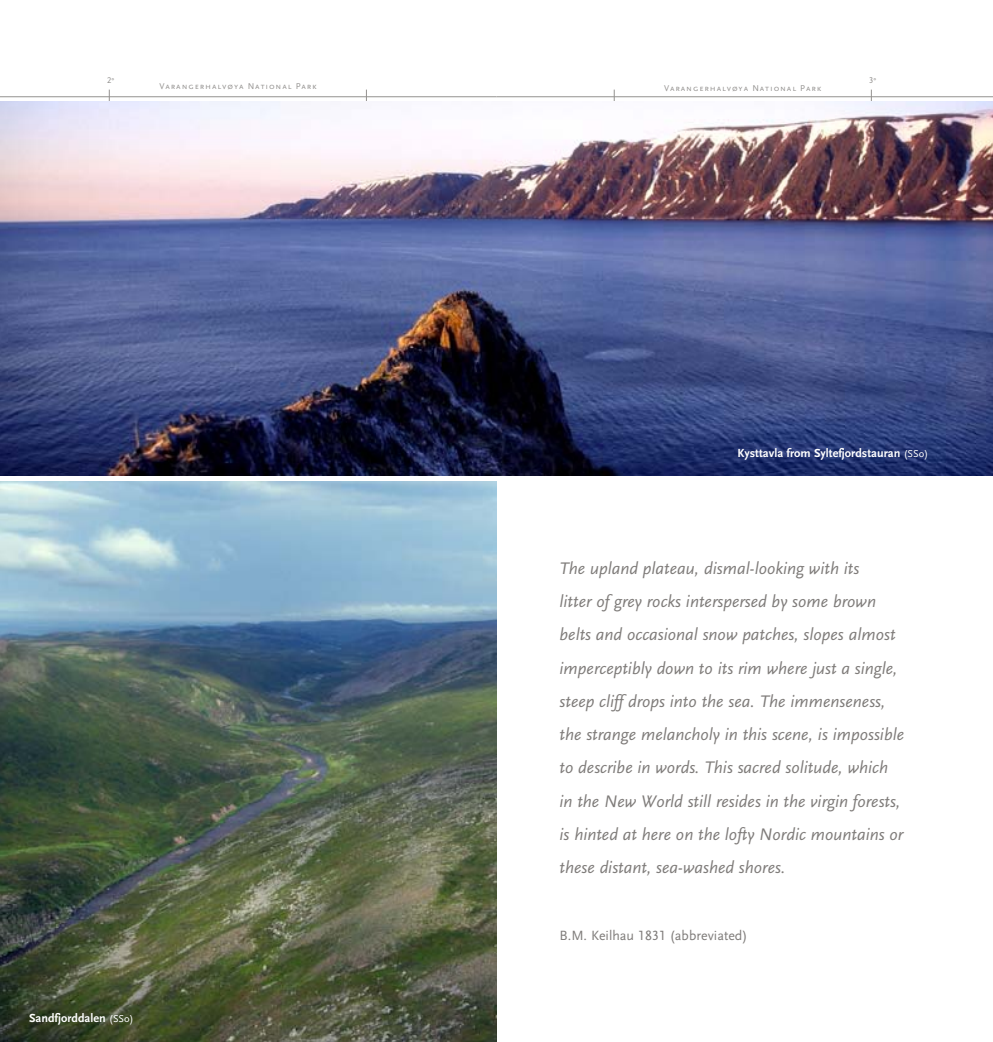
<style>
.page{position:relative;width:993px;height:1042px;background:#fff}
.page>*{position:absolute;margin:0;border:0;box-sizing:border-box;transform-origin:0 0}
.t1{font:italic 17.5px/33.2px "Scala Sans";color:#7f7c7a}
.t2{font:14px "Scala Sans";color:#7f7c7a}
.t3{font:700 12.25px "Scala Sans";color:#fff}
.t4{font:8.75px "Scala Sans Caps";letter-spacing:.1em;color:#949290}
.s1{font-family:"Scala Sans"}
.s2{font-weight:400;font-size:10.5px}
.s3{font-family:"Scala Sans Caps"}
</style>
<div class="page">
<hr style="left:496px;top:96px;width:496px;height:1px;background:#949290">
<hr style="left:0;top:96px;width:496px;height:1px;background:#949290">
<img style="left:0;top:481px;width:496px;height:561px">
<img style="left:0;top:102px;width:992px;height:373px">
<p class="t4" style="left:107px;top:75px;width:9px">2<span class="s1">°</span></p>
<p class="t4" style="left:159px;top:81px;width:159px">Varangerhalvøya National Park</p>
<p class="t4" style="left:664px;top:83px;width:159px">Varangerhalvøya National Park</p>
<p class="t4" style="left:868px;top:75px;width:9px">3<span class="s1">°</span></p>
<p class="t3" style="left:29px;top:1011px;width:106px">Sandfjorddalen <span class="s2">(SSo)</span></p>
<p class="t3" style="left:737px;top:447px;width:192px">Kysttavla from Syltefjordstauran <span class="s2">(SSo)</span></p>
<p class="t1" style="left:559px;top:552px;width:346px">The upland plateau, dismal-looking with its<br>litter of grey rocks interspersed by some brown belts and occasional snow patches, slopes almost imperceptibly down to its rim where just a single, steep cliff drops into the sea. The immenseness, the strange melancholy in this scene, is impossible to describe in words. This sacred solitude, which in the New World still resides in the virgin forests, is hinted at here on the lofty Nordic mountains or these distant, sea-washed shores.</p>
<p class="t2" style="left:559px;top:927px;width:189px">B.M. Keilhau <span class="s3">1831</span> (abbreviated)</p>
</div>
